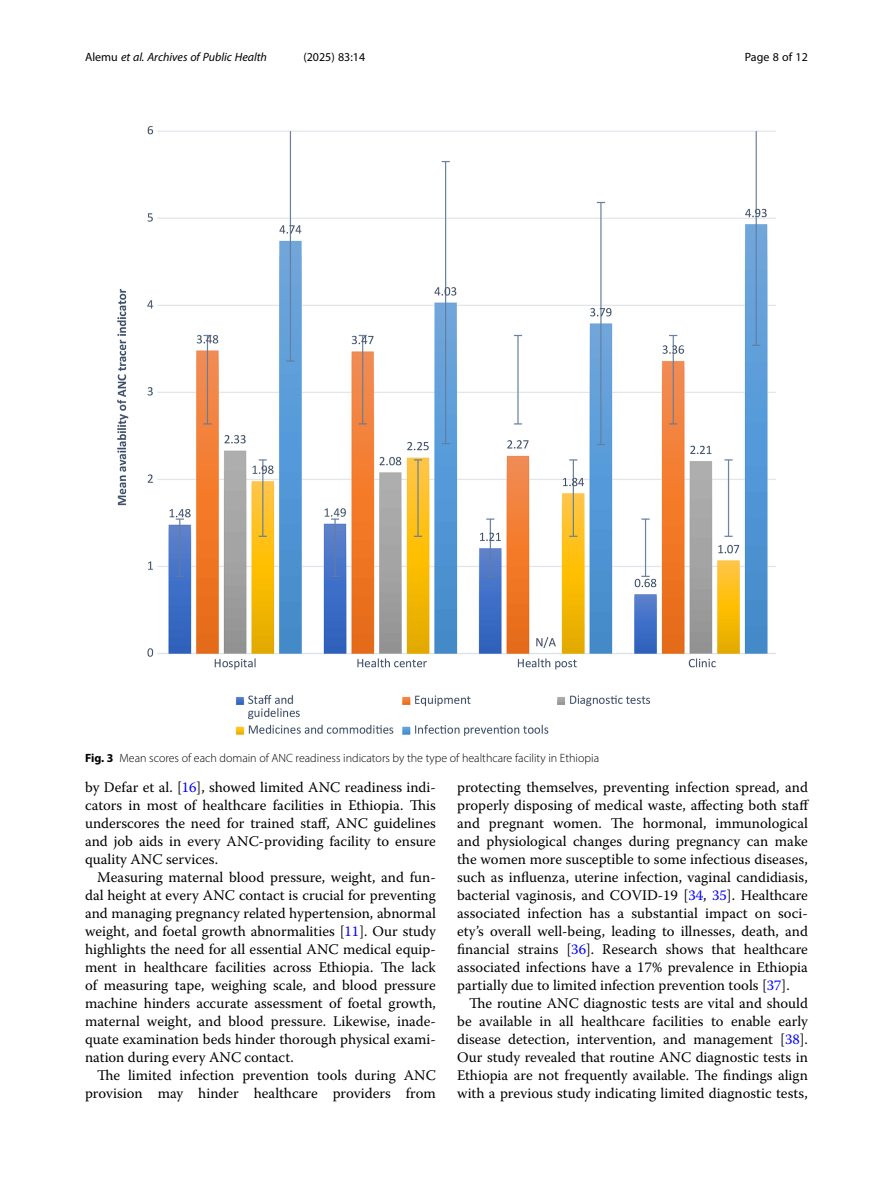
<style>
.page{position:relative;width:893px;height:1191px;background:#fff}
.page>*{position:absolute;margin:0;border:0;box-sizing:border-box;transform-origin:0 0}
.Body_Text_Indent{font:14.7px/18px "Warnock Pro";color:#000;text-align:justify}
.Figure_Caption{font:300 12px "Myriad Pro";color:#000}
.t1{font:italic 12px "Myriad Pro";color:#000}
.t2{font:12px "Myriad Pro";color:#000}
.s1{font-style:normal}
.s2{font-weight:700}
.s3{color:#00f}
</style>
<div class="page">
<img style="left:117px;top:126px;width:659px;height:609px">
<p class="t1" style="left:85px;top:50px;width:183px"><span class="s1">Alemu</span> et al. Archives of Public Health</p>
<p class="t2" style="left:303px;top:50px;width:63px">(2025) 83:14</p>
<p class="t2" style="left:745px;top:50px;width:65px">Page 8 of 12</p>
<p class="Figure_Caption" style="left:85px;top:751px;width:516px"><span class="s2">Fig. 3</span> Mean scores of each domain of ANC readiness indicators by the type of healthcare facility in Ethiopia</p>
<p class="Body_Text_Indent" style="left:85px;top:778px;width:352px">by Defar et al. [<span class="s3">16</span>], showed limited ANC readiness indi&shy;cators in most of healthcare facilities in Ethiopia. This underscores the need for trained staff, ANC guidelines and job aids in every ANC-providing facility to ensure quality ANC services.</p>
<p class="Body_Text_Indent" style="left:85px;top:868px;width:352px;text-indent:12px">Measuring maternal blood pressure, weight, and fun&shy;dal height at every ANC contact is crucial for preventing and managing pregnancy related hypertension, abnormal weight, and foetal growth abnormalities [<span class="s3">11</span>]. Our study highlights the need for all essential ANC medical equip&shy;ment in healthcare facilities across Ethiopia. The lack of measuring tape, weighing scale, and blood pressure machine hinders accurate assessment of foetal growth, maternal weight, and blood pressure. Likewise, inade&shy;quate examination beds hinder thorough physical exami&shy;nation during every ANC contact.</p>
<p class="Body_Text_Indent" style="left:85px;top:1066px;width:352px;text-align:right">The limited infection prevention tools during ANC provision may hinder healthcare providers from</p>
<p class="Body_Text_Indent" style="left:457px;top:778px;width:353px">protecting themselves, preventing infection spread, and properly disposing of medical waste, affecting both staff and pregnant women. The hormonal, immunological and physiological changes during pregnancy can make the women more susceptible to some infectious diseases, such as influenza, uterine infection, vaginal candidiasis, bacterial vaginosis, and COVID-19 [<span class="s3">34</span>, <span class="s3">35</span>]. Healthcare associated infection has a substantial impact on soci&shy;ety’s overall well-being, leading to illnesses, death, and financial strains [<span class="s3">36</span>]. Research shows that healthcare associated infections have a 17% prevalence in Ethiopia partially due to limited infection prevention tools [<span class="s3">37</span>].</p>
<p class="Body_Text_Indent" style="left:457px;top:994px;width:352px;text-indent:12px">The routine ANC diagnostic tests are vital and should be available in all healthcare facilities to enable early disease detection, intervention, and management [<span class="s3">38</span>].<br>Our study revealed that routine ANC diagnostic tests in Ethiopia are not frequently available. The findings align with a previous study indicating limited diagnostic tests,</p>
</div>
